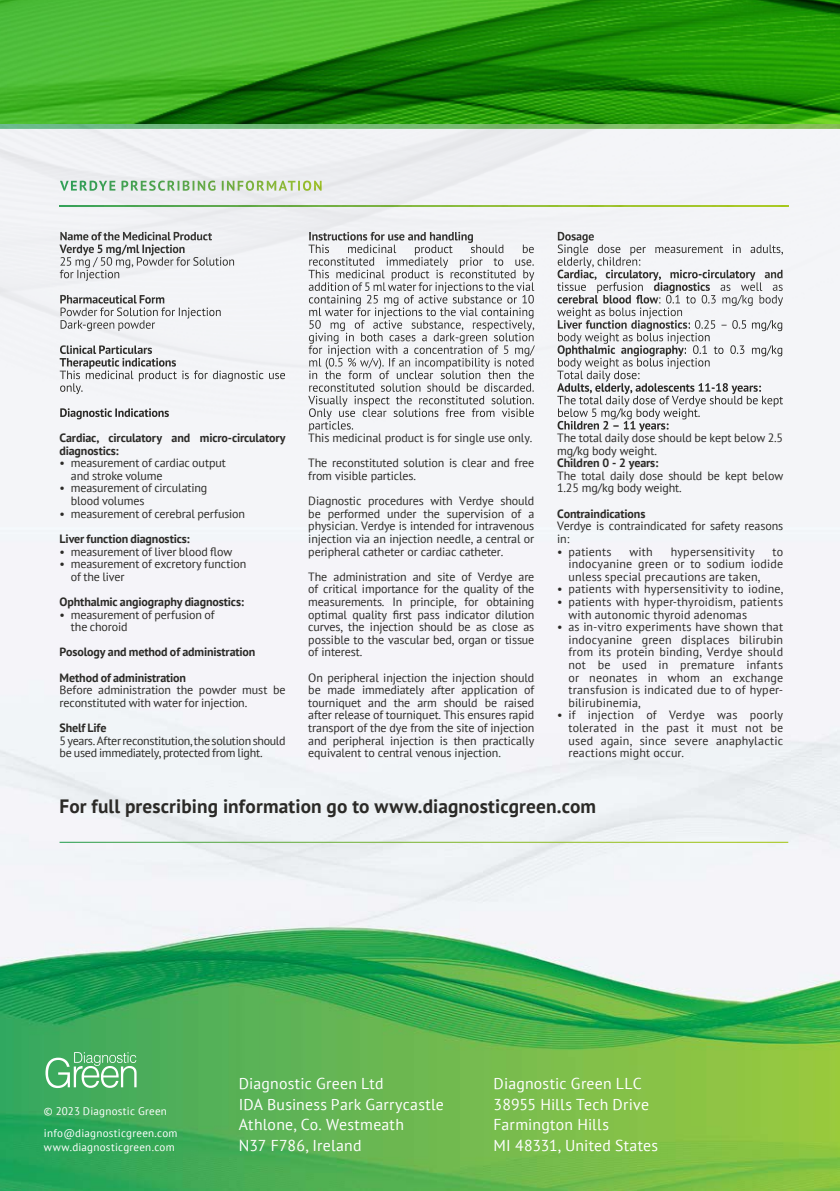
<style>
.page{position:relative;width:840px;height:1191px;background:#fff}
.page>*{position:absolute;margin:0;border:0;box-sizing:border-box;transform-origin:0 0}
.t1{font:700 19.4px "PT Sans";letter-spacing:.01em;color:#2b2a27}
.t2{font:15.8px/20.4px "PT Sans";letter-spacing:.015em;color:#fff}
.t3{font:12px/12.6px "PT Sans";letter-spacing:-.01em;color:#2b2a27}
.t4{font:700 12px/12.6px "PT Sans";letter-spacing:-.01em;color:#2b2a27}
.t5{font:12px/12.6px "PT Sans";letter-spacing:.015em;color:#2b2a27}
.t6{font:12px "PT Sans";letter-spacing:.02em;color:#2b2a27}
.t7{font:11px/22px "PT Sans";letter-spacing:.025em;color:#fff}
</style>
<div class="page">
<div style="left:0;top:0;width:839px;height:1191px;background:#f4f5f8"></div>
<img style="left:0;top:742px;width:839px;height:449px">
<svg style="left:45px;top:1052px;width:91px;height:36px"></svg>
<hr style="left:59px;top:841px;width:728px;height:2px;background:#fff">
<img style="left:0;top:129px;width:789px;height:301px">
<img style="left:60px;top:232px;width:152px;height:8px">
<img style="left:212px;top:240px;width:63px;height:1px">
<img style="left:59px;top:244px;width:125px;height:11px">
<img style="left:60px;top:257px;width:174px;height:11px">
<img style="left:60px;top:270px;width:59px;height:11px">
<img style="left:60px;top:295px;width:104px;height:8px">
<img style="left:164px;top:303px;width:111px;height:1px">
<img style="left:60px;top:307px;width:160px;height:11px">
<img style="left:60px;top:320px;width:95px;height:11px">
<img style="left:60px;top:345px;width:92px;height:9px">
<img style="left:152px;top:354px;width:123px;height:1px">
<img style="left:60px;top:358px;width:116px;height:11px">
<img style="left:60px;top:370px;width:225px;height:11px">
<img style="left:60px;top:383px;width:23px;height:11px">
<img style="left:60px;top:408px;width:109px;height:11px">
<img style="left:309px;top:232px;width:164px;height:11px">
<img style="left:308px;top:244px;width:226px;height:11px">
<img style="left:309px;top:257px;width:225px;height:11px">
<img style="left:308px;top:270px;width:226px;height:12px">
<img style="left:308px;top:282px;width:226px;height:11px">
<img style="left:309px;top:295px;width:225px;height:12px">
<img style="left:309px;top:307px;width:225px;height:11px">
<img style="left:309px;top:320px;width:225px;height:11px">
<img style="left:308px;top:333px;width:226px;height:12px">
<img style="left:308px;top:345px;width:226px;height:11px">
<img style="left:309px;top:358px;width:225px;height:12px">
<img style="left:309px;top:370px;width:225px;height:9px">
<img style="left:309px;top:383px;width:225px;height:9px">
<img style="left:308px;top:396px;width:226px;height:23px">
<img style="left:309px;top:408px;width:225px;height:11px">
<img style="left:309px;top:421px;width:44px;height:9px">
<img style="left:557px;top:232px;width:36px;height:11px">
<img style="left:557px;top:244px;width:225px;height:11px">
<img style="left:557px;top:257px;width:83px;height:11px">
<img style="left:557px;top:270px;width:198px;height:11px">
<img style="left:764px;top:270px;width:18px;height:8px">
<img style="left:557px;top:282px;width:86px;height:11px">
<img style="left:653px;top:282px;width:56px;height:11px">
<img style="left:709px;top:282px;width:73px;height:9px">
<img style="left:557px;top:295px;width:101px;height:8px">
<img style="left:658px;top:295px;width:124px;height:11px">
<img style="left:557px;top:307px;width:124px;height:11px">
<img style="left:557px;top:320px;width:133px;height:11px">
<img style="left:690px;top:320px;width:92px;height:11px">
<img style="left:557px;top:333px;width:152px;height:11px">
<img style="left:557px;top:345px;width:129px;height:11px">
<img style="left:686px;top:345px;width:96px;height:11px">
<img style="left:557px;top:358px;width:152px;height:11px">
<img style="left:557px;top:370px;width:82px;height:11px">
<img style="left:556px;top:383px;width:204px;height:11px">
<img style="left:557px;top:396px;width:225px;height:11px">
<img style="left:557px;top:408px;width:142px;height:11px">
<img style="left:557px;top:421px;width:111px;height:9px">
<img style="left:60px;top:181px;width:263px;height:10px">
<img style="left:59px;top:205px;width:728px;height:2px">
<img style="left:0;top:0;width:839px;height:129px">
<p class="t4" style="left:59px;top:431px;width:227px">Cardiac, circulatory and micro-circulatory diagnostics:</p>
<p class="t3" style="left:71px;top:456px;width:156px;text-indent:-11px">• measurement of cardiac output and stroke volume</p>
<p class="t3" style="left:71px;top:482px;width:138px;text-indent:-11px">• measurement of circulating blood volumes</p>
<p class="t3" style="left:59px;top:507px;width:187px">• measurement of cerebral perfusion</p>
<p class="t4" style="left:59px;top:532px;width:132px">Liver function diagnostics:</p>
<p class="t3" style="left:59px;top:545px;width:174px">• measurement of liver blood flow</p>
<p class="t3" style="left:71px;top:557px;width:177px;text-indent:-11px">• measurement of excretory function of the liver</p>
<p class="t4" style="left:59px;top:595px;width:186px">Ophthalmic angiography diagnostics:</p>
<p class="t3" style="left:71px;top:608px;width:145px;text-indent:-11px">• measurement of perfusion of the choroid</p>
<p class="t4" style="left:59px;top:639px;width:197px;line-height:25.2px">Posology and method of administration<br>Method of administration</p>
<p class="t3" style="left:59px;top:683px;width:227px">Before administration the powder must be reconstituted with water for injection.</p>
<p class="t4" style="left:59px;top:721px;width:48px">Shelf Life</p>
<p class="t3" style="left:59px;top:734px;width:227px">5 years.After reconstitution, the solution should be used immediately, protected from light.</p>
<p class="t3" style="left:308px;top:425px;width:227px;line-height:25.2px">This medicinal product is for single use only.<br>The reconstituted solution is clear and free</p>
<p class="t3" style="left:308px;top:463px;width:227px;line-height:25.2px">from visible particles.<br>Diagnostic procedures with Verdye should</p>
<p class="t3" style="left:308px;top:507px;width:227px;text-align:justify">be performed under the supervision of a physician. Verdye is intended for intravenous injection via an injection needle, a central or peripheral catheter or cardiac catheter.</p>
<p class="t3" style="left:308px;top:570px;width:227px;text-align:justify">The administration and site of Verdye are of critical importance for the quality of the measurements. In principle, for obtaining optimal quality first pass indicator dilution curves, the injection should be as close as possible to the vascular bed, organ or tissue of interest.</p>
<p class="t3" style="left:308px;top:671px;width:227px;text-align:justify">On peripheral injection the injection should be made immediately after application of tourniquet and the arm should be raised after release of tourniquet. This ensures rapid transport of the dye from the site of injection and peripheral injection is then practically equivalent to central venous injection.</p>
<p class="t3" style="left:556px;top:431px;width:227px">The total daily dose should be kept below 2.5 mg/kg body weight.</p>
<p class="t4" style="left:556px;top:456px;width:103px">Children 0 - 2 years:</p>
<p class="t3" style="left:556px;top:469px;width:227px">The total daily dose should be kept below<br>1.25 mg/kg body weight.</p>
<p class="t4" style="left:556px;top:507px;width:90px">Contraindications</p>
<p class="t3" style="left:556px;top:519px;width:227px">Verdye is contraindicated for safety reasons in:</p>
<p class="t6" style="left:556px;top:543px;width:56px">• patients</p>
<p class="t3" style="left:629px;top:545px;width:25px">with</p>
<p class="t5" style="left:670px;top:545px;width:85px">hypersensitivity</p>
<p class="t3" style="left:568px;top:545px;width:216px;text-align:justify;text-indent:204px">to indocyanine green or to sodium iodide unless special precautions are taken,</p>
<p class="t5" style="left:556px;top:582px;width:227px">• patients with hypersensitivity to iodine,</p>
<p class="t5" style="left:568px;top:595px;width:216px;text-indent:-11px">• patients with hyper-thyroidism, patients with autonomic thyroid adenomas</p>
<p class="t3" style="left:568px;top:620px;width:216px;text-align:justify;text-indent:-11px">• as in-vitro experiments have shown that indocyanine green displaces bilirubin from its protein binding, Verdye should not be used in premature infants or neonates in whom an exchange transfusion is indicated due to of hyper&shy;bilirubinemia,</p>
<p class="t3" style="left:568px;top:708px;width:216px;text-align:justify;text-indent:-11px">• if injection of Verdye was poorly tolerated in the past it must not be used again, since severe anaphylactic reactions might occur.</p>
<h1 class="t1" style="left:59px;top:793px;width:537px">For full prescribing information go to www.diagnosticgreen.com</h1>
<p class="t7" style="left:44px;top:1099px;width:135px">© 2023 Diagnostic Green info@diagnosticgreen.com</p>
<p class="t7" style="left:44px;top:1135px;width:132px">www.diagnosticgreen.com</p>
<h2 class="t2" style="left:239px;top:1073px;width:206px">Diagnostic Green Ltd<br>IDA Business Park Garrycastle<br>Athlone, Co. Westmeath<br>N37 F786, Ireland</h2>
<h2 class="t2" style="left:493px;top:1073px;width:166px">Diagnostic Green LLC<br>38955 Hills Tech Drive<br>Farmington Hills<br>MI 48331, United States</h2>
</div>
